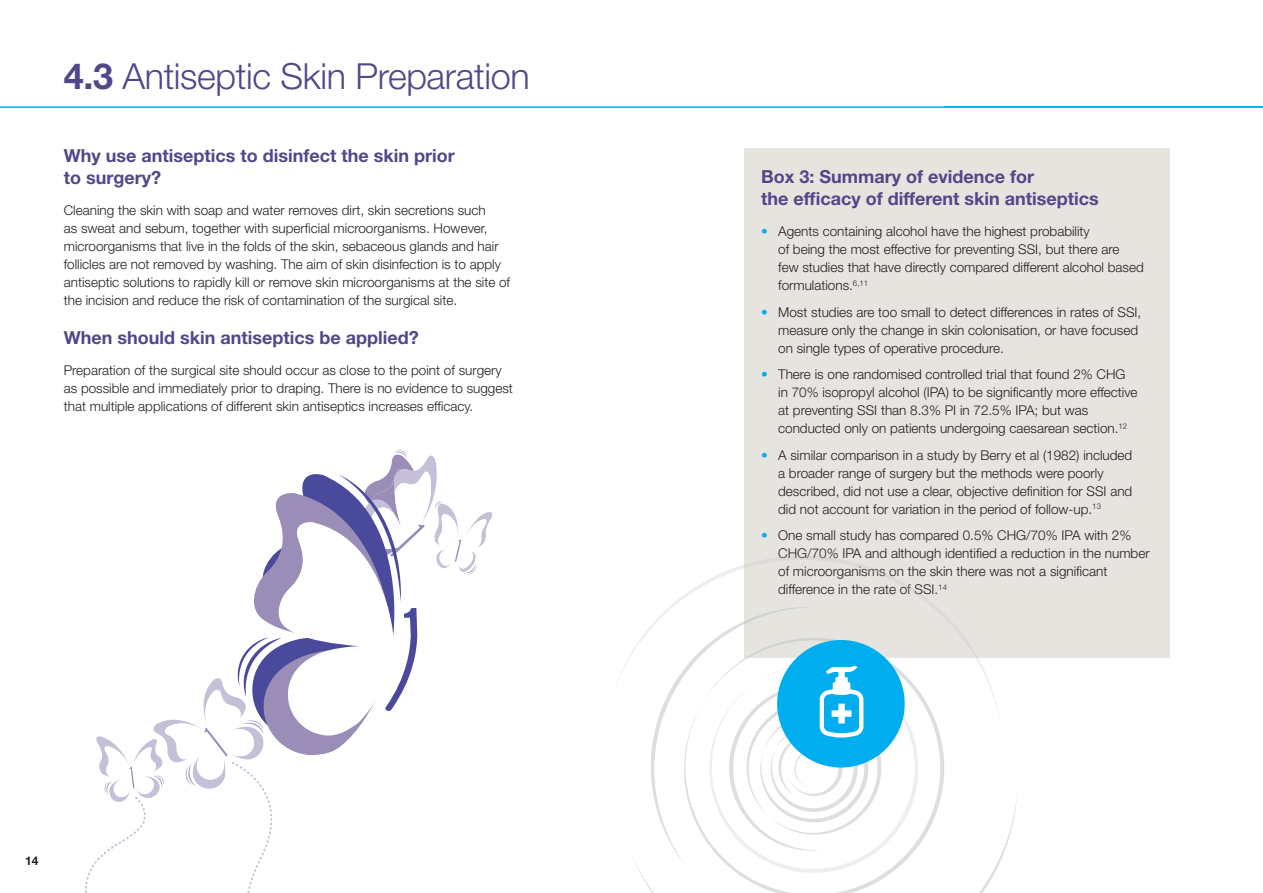
<style>
.page{position:relative;width:1263px;height:893px;background:#fff}
.page>*{position:absolute;margin:0;border:0;box-sizing:border-box;transform-origin:0 0}
.t1{font:300 36px "Helvetica Neue LT Std";letter-spacing:-.01em;color:#534689}
.t2{font:700 18px/22.5px "Helvetica Neue LT Std";color:#534689}
.t3{font:300 13.5px/18px "Helvetica Neue LT Std";color:#231f20}
.t4{font:700 12px "Helvetica Neue LT Std";color:#231f20}
.s1{font-weight:700}
.s2{color:#00aeef}
</style>
<div class="page">
<div style="left:744px;top:149px;width:425px;height:509px;background:#e6e4df"></div>
<hr style="left:0;top:106px;width:1263px;height:2px;background:#00aeef">
<svg style="left:618px;top:556px;width:318px;height:123px"></svg>
<svg style="left:95px;top:450px;width:398px;height:443px"></svg>
<svg style="left:632px;top:607px;width:385px;height:286px"></svg>
<p class="t1" style="left:64px;top:55px;width:468px"><span class="s1">4.3</span> Antiseptic Skin Preparation</p>
<p class="t2" style="left:64px;top:144px;width:392px">Why use antiseptics to disinfect the skin prior to surgery?</p>
<p class="t3" style="left:64px;top:201px;width:448px">Cleaning the skin with soap and water removes dirt, skin secretions such<br>as sweat and sebum, together with superficial microorganisms. However, microorganisms that live in the folds of the skin, sebaceous glands and hair follicles are not removed by washing. The aim of skin disinfection is to apply antiseptic solutions to rapidly kill or remove skin microorganisms at the site of the incision and reduce the risk of contamination of the surgical site.</p>
<p class="t2" style="left:64px;top:326px;width:356px">When should skin antiseptics be applied?</p>
<p class="t3" style="left:64px;top:361px;width:451px">Preparation of the surgical site should occur as close to the point of surgery as possible and immediately prior to draping. There is no evidence to suggest that multiple applications of different skin antiseptics increases efficacy.</p>
<p class="t4" style="left:25px;top:854px;width:15px">14</p>
<p class="t2" style="left:761px;top:165px;width:339px">Box 3: Summary of evidence for<br>the efficacy of different skin antiseptics</p>
<p class="t3" style="left:778px;top:222px;width:367px;text-indent:-17px"><span class="s2">•</span> Agents containing alcohol have the highest probability<br>of being the most effective for preventing SSI, but there are<br>few studies that have directly compared different alcohol based formulations.<sup>6,11</sup></p>
<p class="t3" style="left:778px;top:303px;width:365px;text-indent:-17px"><span class="s2">•</span> Most studies are too small to detect differences in rates of SSI, measure only the change in skin colonisation, or have focused on single types of operative procedure.</p>
<p class="t3" style="left:778px;top:365px;width:361px;text-indent:-17px"><span class="s2">•</span> There is one randomised controlled trial that found 2% CHG in 70% isopropyl alcohol (IPA) to be significantly more effective at preventing SSI than 8.3% PI in 72.5% IPA; but was conducted only on patients undergoing caesarean section.<sup>12</sup></p>
<p class="t3" style="left:778px;top:446px;width:356px;text-indent:-17px"><span class="s2">•</span> A similar comparison in a study by Berry et al (1982) included a broader range of surgery but the methods were poorly described, did not use a clear, objective definition for SSI and did not account for variation in the period of follow-up.<sup>13</sup></p>
<p class="t3" style="left:778px;top:526px;width:373px;text-indent:-17px"><span class="s2">•</span> One small study has compared 0.5% CHG/70% IPA with 2% CHG/70% IPA and although identified a reduction in the number of microorganisms on the skin there was not a significant difference in the rate of SSI.<sup>14</sup></p>
</div>
